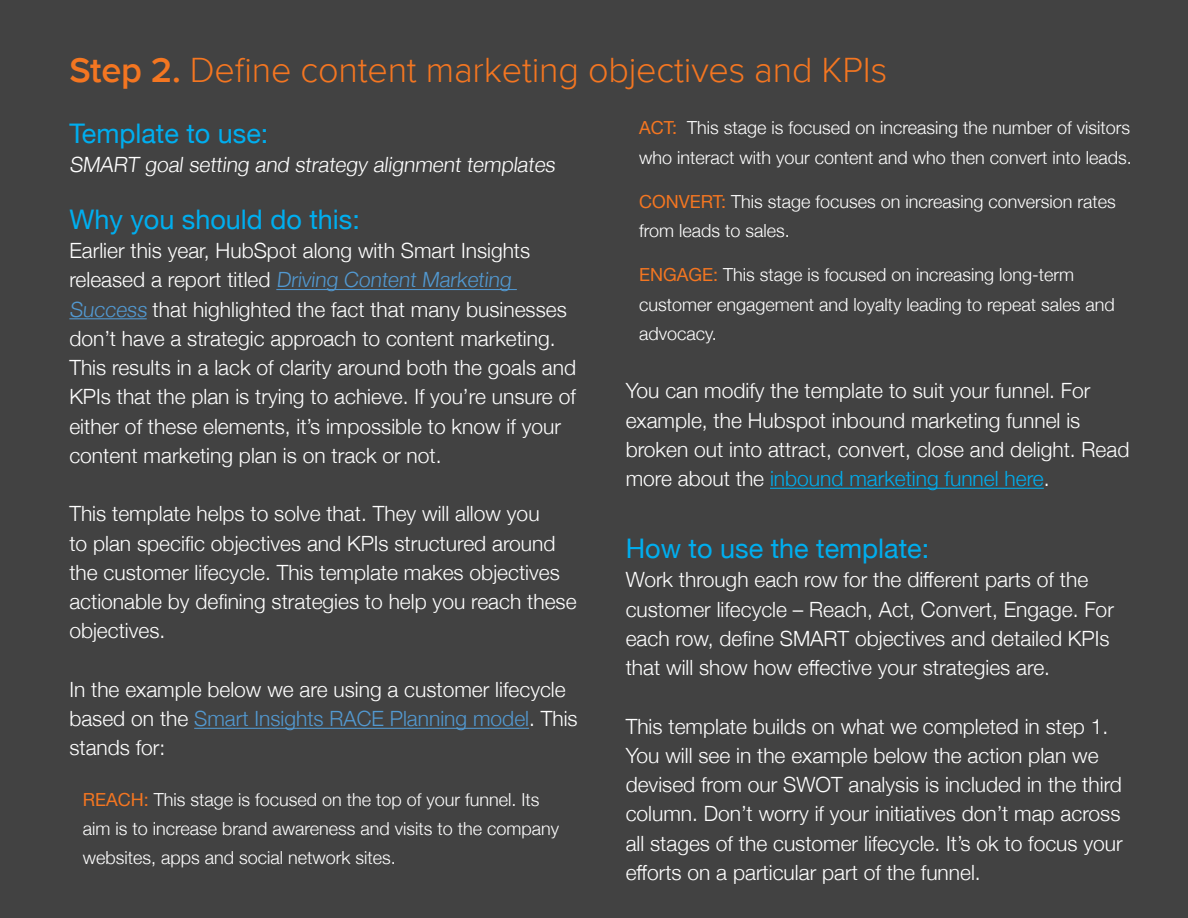
<style>
.page{position:relative;width:1188px;height:918px;background:#424242}
.page>*{position:absolute;margin:0;border:0;box-sizing:border-box;transform-origin:0 0}
.t1{font:300 36px "Proxima Nova";letter-spacing:-.005em;color:#f47621}
.t2{font:27px "Helvetica Neue";color:#00aeef}
.t3{font:300 21px/29.2px "Helvetica Neue";color:#fff}
.t4{font:300 18px/29.2px "Helvetica Neue";color:#fff}
.s1{font-weight:600}
.s2{color:#5299d1}
.s3{font-weight:400;color:#f47621}
.s4{color:#00aeef}
</style>
<div class="page">
<hr style="left:276px;top:289px;width:241px;height:1px;background:#5299d1">
<hr style="left:69px;top:318px;width:78px;height:1px;background:#5299d1">
<hr style="left:194px;top:728px;width:335px;height:1px;background:#5299d1">
<hr style="left:770px;top:488px;width:274px;height:1px;background:#00aeef">
<h1 class="t1" style="left:69px;top:50px;width:819px"><span class="s1">Step 2.</span> Define content marketing objectives and KPIs</h1>
<p class="t2" style="left:69px;top:114px;width:201px">Template to use:</p>
<p class="t3" style="left:69px;top:148px;width:491px">SMART goal setting and strategy alignment templates</p>
<p class="t2" style="left:69px;top:200px;width:292px">Why you should do this:</p>
<p class="t3" style="left:69px;top:235px;width:508px">Earlier this year, HubSpot along with Smart Insights released a report titled <span class="s2">Driving Content Marketing Success</span> that highlighted the fact that many businesses don’t have a strategic approach to content marketing.<br>This results in a lack of clarity around both the goals and KPIs that the plan is trying to achieve. If you’re unsure of either of these elements, it’s impossible to know if your content marketing plan is on track or not.</p>
<p class="t3" style="left:69px;top:498px;width:509px">This template helps to solve that. They will allow you<br>to plan specific objectives and KPIs structured around the customer lifecycle. This template makes objectives actionable by defining strategies to help you reach these objectives.</p>
<p class="t3" style="left:69px;top:673px;width:510px">In the example below we are using a customer lifecycle based on the <span class="s2">Smart Insights RACE Planning model</span>. This stands for:</p>
<p class="t4" style="left:83px;top:783px;width:478px"><span class="s3">REACH:</span> This stage is focused on the top of your funnel. Its aim is to increase brand awareness and visits to the company websites, apps and social network sites.</p>
<p class="t4" style="left:639px;top:112px;width:494px"><span class="s3">ACT:</span> This stage is focused on increasing the number of visitors who interact with your content and who then convert into leads.</p>
<p class="t4" style="left:639px;top:186px;width:478px"><span class="s3">CONVERT:</span> This stage focuses on increasing conversion rates from leads to sales.</p>
<p class="t4" style="left:639px;top:259px;width:477px"><span class="s3">ENGAGE:</span> This stage is focused on increasing long-term customer engagement and loyalty leading to repeat sales and advocacy.</p>
<p class="t3" style="left:626px;top:375px;width:505px">You can modify the template to suit your funnel. For example, the Hubspot inbound marketing funnel is broken out into attract, convert, close and delight. Read more about the <span class="s4">inbound marketing funnel here</span>.</p>
<p class="t2" style="left:626px;top:529px;width:305px">How to use the template:</p>
<p class="t3" style="left:626px;top:564px;width:490px">Work through each row for the different parts of the customer lifecycle – Reach, Act, Convert, Engage. For each row, define SMART objectives and detailed KPIs that will show how effective your strategies are.</p>
<p class="t3" style="left:626px;top:710px;width:499px">This template builds on what we completed in step 1.<br>You will see in the example below the action plan we devised from our SWOT analysis is included in the third column. Don’t worry if your initiatives don’t map across all stages of the customer lifecycle. It’s ok to focus your efforts on a particular part of the funnel.</p>
</div>
